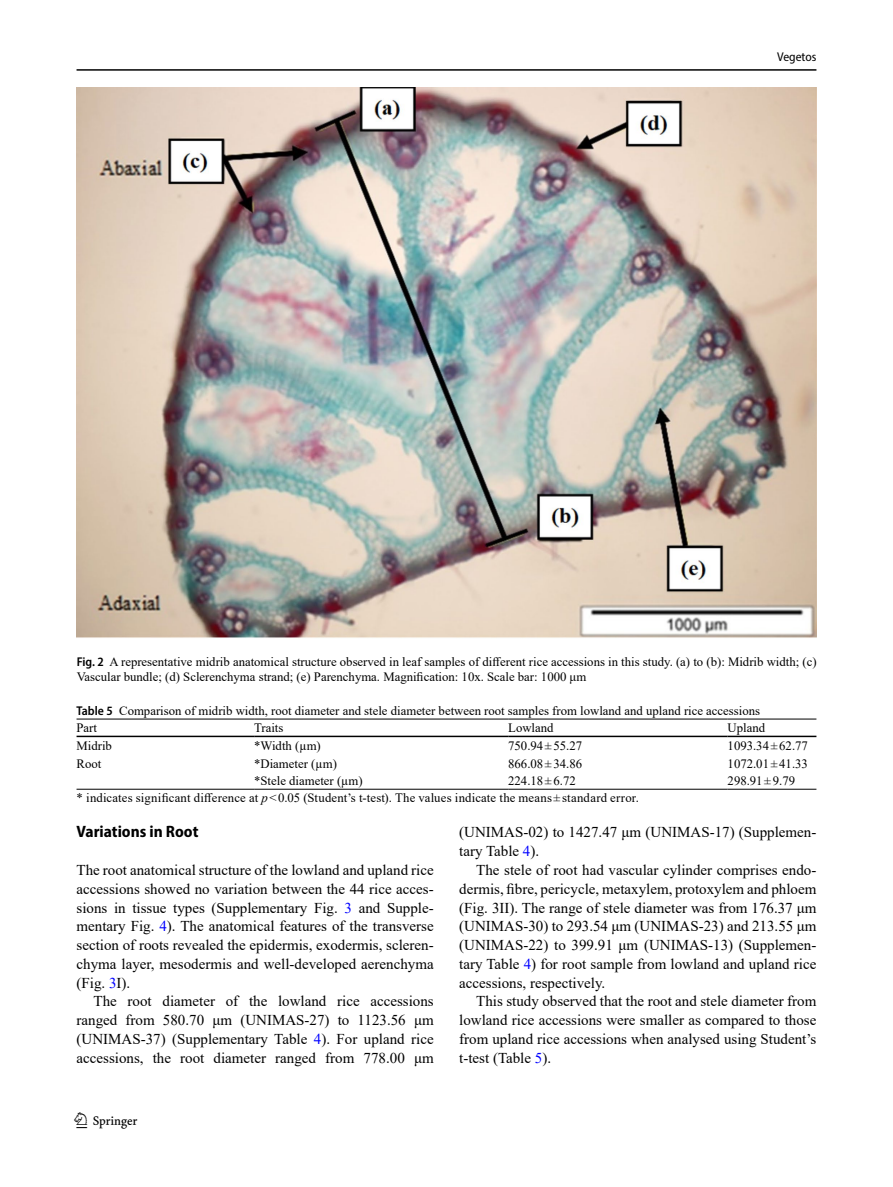
<style>
.page{position:relative;width:893px;height:1187px;background:#fff}
.page>*{position:absolute;margin:0;border:0;box-sizing:border-box;transform-origin:0 0}
.t1{font:22.5px "Springnew";color:#000}
.Head_2{font:700 semi-condensed 16.5px "Myriad Pro";color:#000}
.Body_Text_Indent{font:15px/18.8px "Times New Roman";color:#000;text-align:justify}
.Body_Text{font:15px/18.8px "Times New Roman";color:#000;text-align:justify}
.Figure_Caption{font:12.75px/15px "Times New Roman";color:#000}
.Table_Body{font:12.75px "Times New Roman";color:#000}
.Table_Caption{font:12.75px "Times New Roman";color:#000}
.Table_Footnote{font:12.75px "Times New Roman";letter-spacing:.01em;color:#000}
.Table_Head{font:12.75px "Times New Roman";color:#000}
.t2{font:semi-condensed 12.75px "Myriad Pro";color:#000}
.s1{font-family:"Myriad Pro";font-weight:600;font-stretch:semi-condensed}
.s2{font-style:italic}
.s3{color:#00f}
</style>
<div class="page">
<hr style="left:77px;top:69px;width:739px;height:2px;background:#000">
<hr style="left:77px;top:735px;width:177px;height:2px;background:#000">
<hr style="left:254px;top:718px;width:254px;height:1px;background:#000">
<hr style="left:254px;top:735px;width:254px;height:2px;background:#000">
<hr style="left:508px;top:718px;width:220px;height:1px;background:#000">
<hr style="left:508px;top:735px;width:220px;height:2px;background:#000">
<hr style="left:728px;top:718px;width:88px;height:1px;background:#000">
<hr style="left:728px;top:735px;width:88px;height:2px;background:#000">
<hr style="left:254px;top:788px;width:254px;height:1px;background:#000">
<hr style="left:508px;top:788px;width:220px;height:1px;background:#000">
<hr style="left:728px;top:788px;width:88px;height:1px;background:#000">
<hr style="left:77px;top:788px;width:177px;height:1px;background:#000">
<hr style="left:77px;top:718px;width:177px;height:1px;background:#000">
<img style="left:77px;top:87px;width:740px;height:551px">
<p class="t2" style="left:777px;top:49px;width:41px">Vegetos</p>
<p class="Figure_Caption" style="left:77px;top:654px;width:741px"><span class="s1">Fig. 2</span> A representative midrib anatomical structure observed in leaf samples of different rice accessions in this study. (a) to (b): Midrib width; (c)<br>Vascular bundle; (d) Sclerenchyma strand; (e) Parenchyma. Magnification: 10x. Scale bar: 1000 μm</p>
<p class="Table_Caption" style="left:77px;top:701px;width:685px"><span class="s1">Table 5</span> Comparison of midrib width, root diameter and stele diameter between root samples from lowland and upland rice accessions</p>
<p class="Table_Head" style="left:77px;top:718px;width:22px">Part</p>
<p class="Table_Head" style="left:254px;top:718px;width:31px">Traits</p>
<p class="Table_Head" style="left:508px;top:718px;width:47px">Lowland</p>
<p class="Table_Head" style="left:728px;top:718px;width:39px">Upland</p>
<p class="Table_Body" style="left:77px;top:737px;width:37px">Midrib</p>
<p class="Table_Body" style="left:254px;top:737px;width:68px">*Width (µm)</p>
<p class="Table_Body" style="left:508px;top:737px;width:75px">750.94±55.27</p>
<p class="Table_Body" style="left:728px;top:737px;width:82px">1093.34±62.77</p>
<p class="Table_Body" style="left:77px;top:754px;width:26px">Root</p>
<p class="Table_Body" style="left:254px;top:754px;width:84px">*Diameter (µm)</p>
<p class="Table_Body" style="left:508px;top:754px;width:75px">866.08±34.86</p>
<p class="Table_Body" style="left:728px;top:754px;width:82px">1072.01±41.33</p>
<p class="Table_Body" style="left:254px;top:771px;width:110px">*Stele diameter (µm)</p>
<p class="Table_Body" style="left:508px;top:771px;width:69px">224.18±6.72</p>
<p class="Table_Body" style="left:728px;top:771px;width:69px">298.91±9.79</p>
<p class="Table_Footnote" style="left:77px;top:789px;width:564px">* indicates significant difference at <span class="s2">p</span>&lt;0.05 (Student’s t-test). The values indicate the means±standard error.</p>
<p class="Head_2" style="left:77px;top:821px;width:123px">Variations in Root</p>
<p class="Body_Text" style="left:77px;top:860px;width:359px">The root anatomical structure of the lowland and upland rice accessions showed no variation between the 44 rice acces&shy;sions in tissue types (Supplementary Fig. <span class="s3">3</span> and Supple&shy;mentary Fig. <span class="s3">4</span>). The anatomical features of the transverse section of roots revealed the epidermis, exodermis, scleren&shy;chyma layer, mesodermis and well-developed aerenchyma (Fig. <span class="s3">3</span>I).</p>
<p class="Body_Text_Indent" style="left:77px;top:991px;width:359px;text-indent:17px">The root diameter of the lowland rice accessions ranged from 580.70 μm (UNIMAS-27) to 1123.56 μm (UNIMAS-37) (Supplementary Table <span class="s3">4</span>). For upland rice accessions, the root diameter ranged from 778.00 μm</p>
<h1 class="t1" style="left:77px;top:1107px;width:63px">1 3</h1>
<p class="Body_Text_Indent" style="left:459px;top:822px;width:359px">(UNIMAS-02) to 1427.47 μm (UNIMAS-17) (Supplemen&shy;tary Table <span class="s3">4</span>).</p>
<p class="Body_Text_Indent" style="left:459px;top:860px;width:359px;text-indent:17px">The stele of root had vascular cylinder comprises endo&shy;dermis, fibre, pericycle, metaxylem, protoxylem and phloem (Fig. 3II). The range of stele diameter was from 176.37 μm (UNIMAS-30) to 293.54 μm (UNIMAS-23) and 213.55 μm (UNIMAS-22) to 399.91 μm (UNIMAS-13) (Supplemen&shy;tary Table <span class="s3">4</span>) for root sample from lowland and upland rice accessions, respectively.</p>
<p class="Body_Text_Indent" style="left:459px;top:991px;width:359px;text-indent:17px">This study observed that the root and stele diameter from lowland rice accessions were smaller as compared to those from upland rice accessions when analysed using Student’s t-test (Table <span class="s3">5</span>).</p>
</div>
